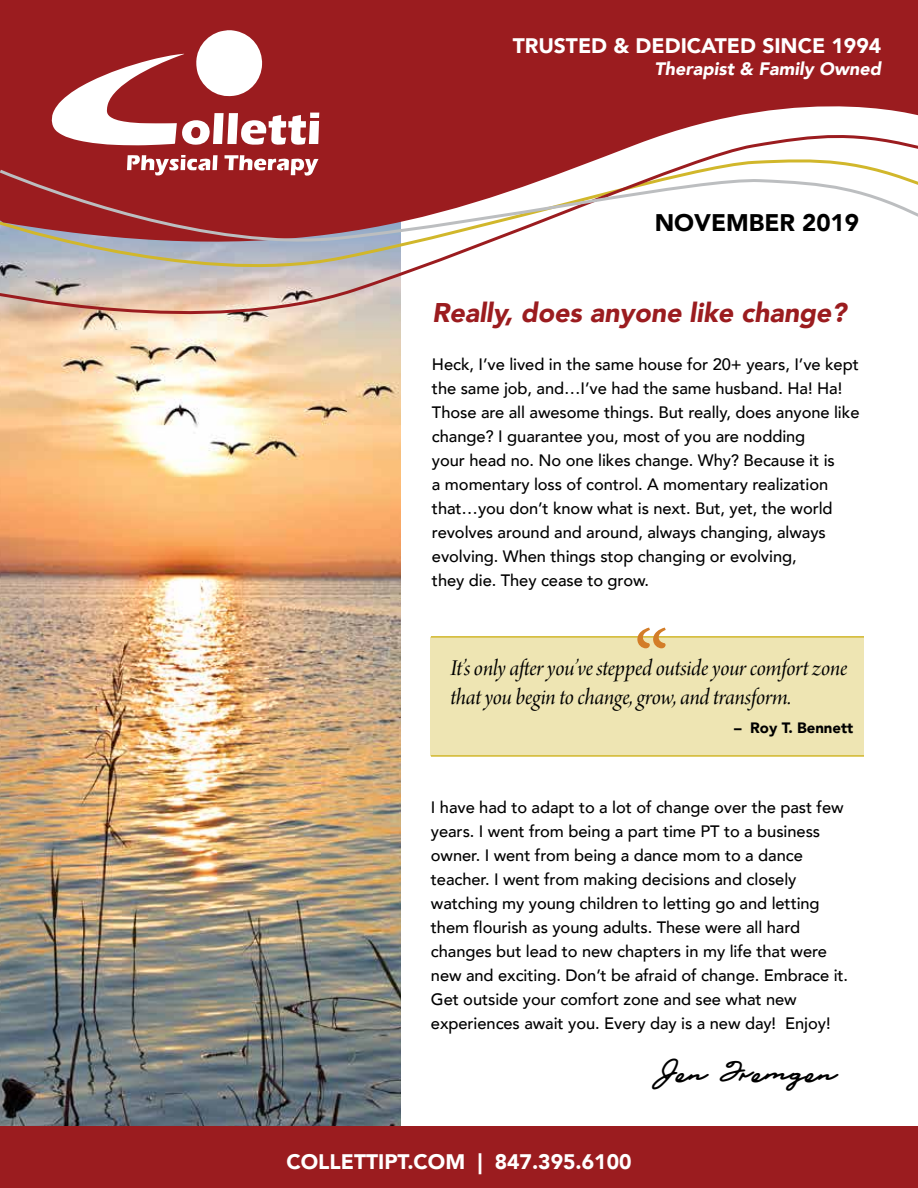
<style>
.page{position:relative;width:918px;height:1188px;background:#fff}
.page>*{position:absolute;margin:0;border:0;box-sizing:border-box;transform-origin:0 0}
.t1{font:90px "Minion Pro";color:#d37d28}
.t2{font:28.5px "Mix Palmer";color:#000}
.t3{font:italic 900 27px "Avenir";letter-spacing:-.005em;color:#9b1c1f}
.t4{font:24px/28.8px "Arno Pro Italic Display";letter-spacing:-.01em;color:#000}
.t5{font:900 24px "Avenir";color:#000}
.t6{font:900 21px "Avenir";color:#fff}
.t7{font:italic 900 18px "Avenir";color:#fff}
.t8{font:500 16.5px/24px "Avenir";letter-spacing:-.005em;color:#000}
.t9{font:900 15px "Avenir";letter-spacing:-.005em;color:#000}
</style>
<div class="page">
<hr style="left:431px;top:755px;width:433px;height:2px;background:#d1b72b">
<div style="left:431px;top:637px;width:433px;height:119px;background:#eee5b3"></div>
<hr style="left:431px;top:636px;width:433px;height:2px;background:#d1b72b">
<img style="left:0;top:339px;width:401px;height:787px">
<div style="left:0;top:1126px;width:918px;height:62px;background:#9b1c1f"></div>
<svg style="left:0;top:274px;width:406px;height:65px;background:#dcc5b4"></svg>
<svg style="left:0;top:0;width:918px;height:274px;fill:#9b1c1f"></svg>
<svg style="left:52px;top:30px;width:267px;height:115px"></svg>
<svg style="left:225px;top:155px;width:93px;height:12px"></svg>
<svg style="left:127px;top:155px;width:91px;height:12px"></svg>
<svg style="left:0;top:167px;width:918px;height:85px"></svg>
<p class="t6" style="left:513px;top:28px;width:370px">TRUSTED &amp; DEDICATED SINCE 1994</p>
<p class="t7" style="left:655px;top:54px;width:228px">Therapist &amp; Family Owned</p>
<h3 class="t5" style="left:655px;top:202px;width:206px">NOVEMBER 2019</h3>
<h3 class="t3" style="left:432px;top:290px;width:416px">Really, does anyone like change?</h3>
<p class="t8" style="left:432px;top:351px;width:429px">Heck, I’ve lived in the same house for 20+ years, I’ve kept the same job, and…I’ve had the same husband. Ha! Ha!<br>Those are all awesome things. But really, does anyone like change? I guarantee you, most of you are nodding<br>your head no. No one likes change. Why? Because it is<br>a momentary loss of control. A momentary realization that…you don’t know what is next. But, yet, the world revolves around and around, always changing, always evolving. When things stop changing or evolving,<br>they die. They cease to grow.</p>
<h1 class="t1" style="left:634px;top:603px;width:37px">“</h1>
<h3 class="t4" style="left:450px;top:655px;width:399px">It’s only after you’ve stepped outside your comfort zone that you begin to change, grow, and transform.</h3>
<p class="t9" style="left:734px;top:715px;width:121px">– Roy T. Bennett</p>
<p class="t8" style="left:431px;top:794px;width:419px">I have had to adapt to a lot of change over the past few years. I went from being a part time PT to a business owner. I went from being a dance mom to a dance teacher. I went from making decisions and closely watching my young children to letting go and letting them flourish as young adults. These were all hard changes but lead to new chapters in my life that were new and exciting. Don’t be afraid of change. Embrace it.<br>Get outside your comfort zone and see what new experiences await you. Every day is a new day! Enjoy!</p>
<h2 class="t2" style="left:652px;top:1054px;width:187px">Jen Fremgen</h2>
<p class="t6" style="left:286px;top:1143px;width:347px">COLLETTIPT.COM | 847.395.6100</p>
</div>
